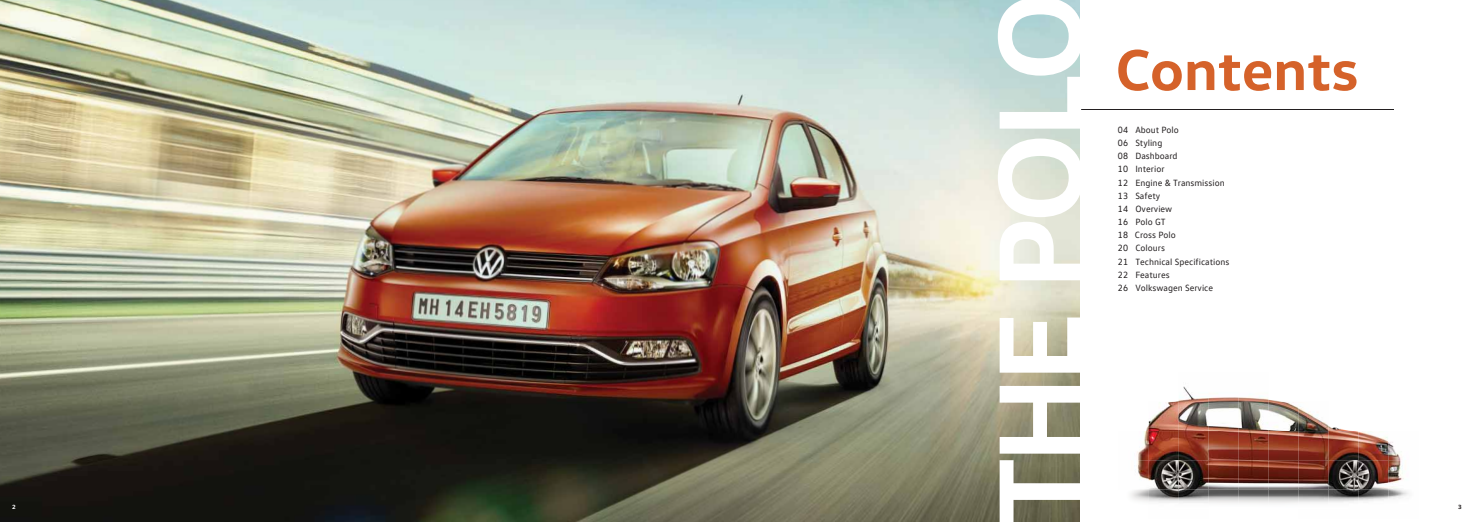
<style>
.page{position:relative;width:1474px;height:522px;background:#fff}
.page>*{position:absolute;margin:0;border:0;box-sizing:border-box;transform-origin:0 0}
.t1{font:700 119.88px "VW Head";letter-spacing:-.05em;color:#fff}
.t2{font:700 58.19px "VW Head";color:#d5622a}
.t3{font:9.19px/13.1px "VW Text";color:#231f20}
.t4{font:700 6.12px "VW Head";color:#fff}
.t5{font:700 6.12px "VW Head";color:#231f20}
</style>
<div class="page">
<hr style="left:1069px;top:109px;width:324px;height:1px;background:#231f20">
<img style="left:0;top:0;width:1079px;height:521px">
<img style="left:1131px;top:386px;width:278px;height:117px">
<p class="t1" style="left:969px;top:525px;width:535px;rotate:-90deg">THE POLO</p>
<p class="t2" style="left:1115px;top:36px;width:244px">Contents</p>
<p class="t3" style="left:1118px;top:124px;width:113px">04 About Polo<br>06 Styling<br>08 Dashboard<br>10 Interior<br>12 Engine &amp; Transmission<br>13 Safety<br>14 Overview<br>16 Polo GT<br>18 Cross Polo<br>20 Colours<br>21 Technical Specifications<br>22 Features<br>26 Volkswagen Service</p>
<p class="t4" style="left:12px;top:503px;width:5px">2</p>
<p class="t5" style="left:1458px;top:503px;width:5px">3</p>
</div>
